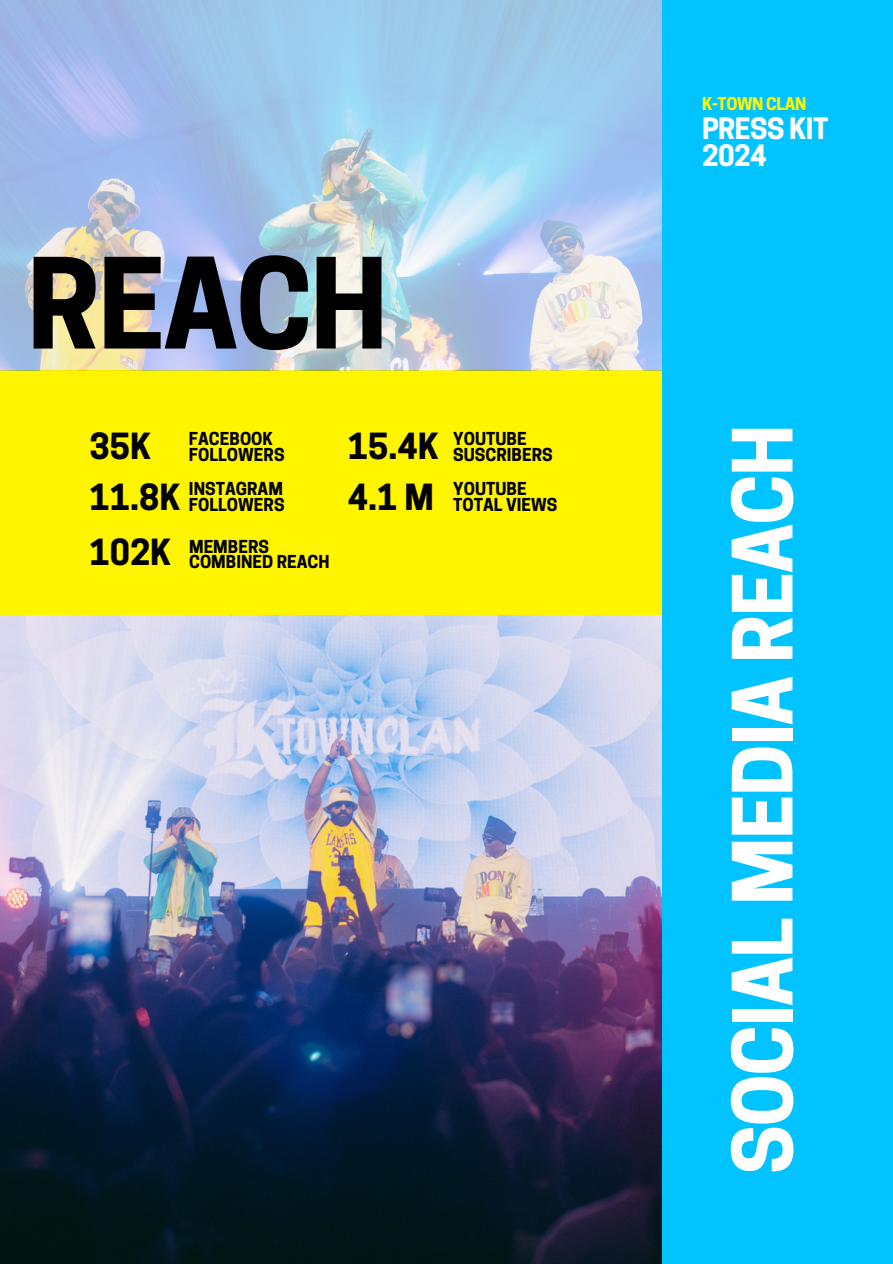
<style>
.page{position:relative;width:893px;height:1264px;background:#fff}
.page>*{position:absolute;margin:0;border:0;box-sizing:border-box;transform-origin:0 0}
.t1{font:700 117.6px "Cooper Hewitt";letter-spacing:-.02em;color:#000}
.t2{font:700 77.7px "Cooper Hewitt";letter-spacing:-.02em;color:#fff}
.t3{font:700 33.75px "Cooper Hewitt";color:#000}
.t4{font:700 27.6px/26.8px "Cooper Hewitt";letter-spacing:-.02em;color:#fff}
.t5{font:700 16.8px "Cooper Hewitt";color:#000}
.t6{font:700 16.5px "Cooper Hewitt";letter-spacing:-.02em;color:#fff500}
</style>
<div class="page">
<img style="left:0;top:614px;width:661px;height:649px">
<div style="left:0;top:370px;width:677px;height:244px;background:#fff500"></div>
<div style="left:662px;top:0;width:230px;height:1263px;background:#00c3ff"></div>
<img style="left:0;top:0;width:661px;height:370px">
<p class="t1" style="left:27px;top:260px;width:362px">REACH</p>
<p class="t3" style="left:89px;top:434px;width:63px">35K</p>
<p class="t3" style="left:89px;top:484px;width:93px">11.8K</p>
<p class="t5" style="left:189px;top:432px;width:86px">FACEBOOK</p>
<p class="t5" style="left:189px;top:448px;width:97px">FOLLOWERS</p>
<p class="t5" style="left:189px;top:483px;width:95px">INSTAGRAM</p>
<p class="t5" style="left:189px;top:498px;width:97px">FOLLOWERS</p>
<p class="t3" style="left:89px;top:539px;width:84px">102K</p>
<p class="t5" style="left:189px;top:540px;width:81px">MEMBERS</p>
<p class="t5" style="left:189px;top:556px;width:142px">COMBINED REACH</p>
<p class="t3" style="left:348px;top:434px;width:93px">15.4K</p>
<p class="t3" style="left:348px;top:484px;width:87px">4.1 M</p>
<p class="t5" style="left:453px;top:432px;width:75px">YOUTUBE</p>
<p class="t5" style="left:453px;top:448px;width:101px">SUSCRIBERS</p>
<p class="t5" style="left:453px;top:483px;width:75px">YOUTUBE</p>
<p class="t5" style="left:453px;top:498px;width:106px">TOTAL VIEWS</p>
<p class="t6" style="left:702px;top:98px;width:106px">K-TOWN CLAN</p>
<p class="t4" style="left:702px;top:119px;width:128px">PRESS KIT<br>2024</p>
<p class="t2" style="left:734px;top:1174px;width:751px;rotate:-90deg">SOCIAL MEDIA REACH</p>
</div>
